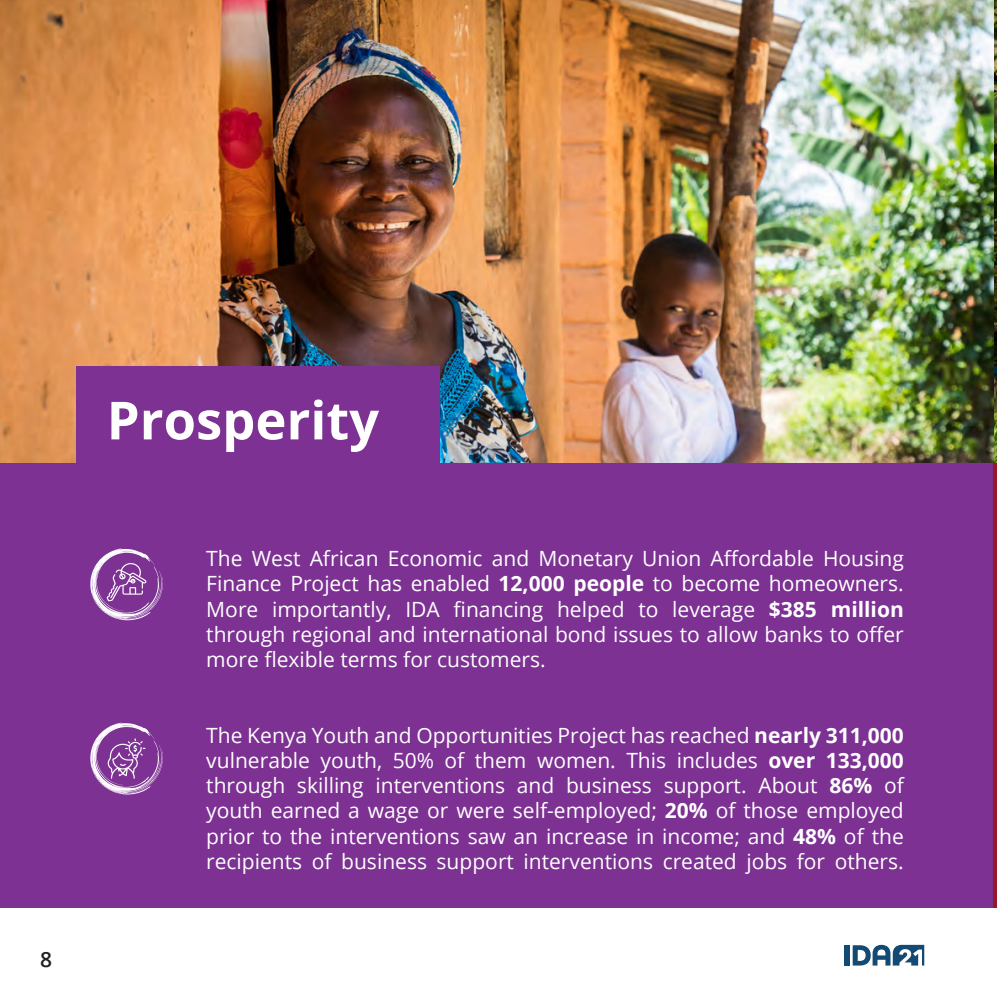
<style>
.page{position:relative;width:997px;height:992px;background:#fff}
.page>*{position:absolute;margin:0;border:0;box-sizing:border-box;transform-origin:0 0}
.t1{font:700 52.5px "Open Sans";color:#fff}
.t2{font:21px/25.2px "Open Sans";color:#fff;text-align:justify}
.t3{font:600 21px "Open Sans";color:#231f20}
.s1{font-weight:700}
</style>
<div class="page">
<div style="left:844px;top:945px;width:5px;height:20px;background:#124a73"></div>
<svg style="left:852px;top:944px;width:72px;height:21px"></svg>
<svg style="left:992px;top:462px;width:4px;height:445px;background:#8e1f41"></svg>
<div style="left:0;top:456px;width:992px;height:451px;background:#7c3193"></div>
<img style="left:1px;top:0;width:991px;height:455px">
<div style="left:76px;top:366px;width:363px;height:111px;background:#7c3193"></div>
<svg style="left:90px;top:548px;width:73px;height:72px"></svg>
<svg style="left:90px;top:722px;width:73px;height:72px"></svg>
<p class="t3" style="left:40px;top:944px;width:13px">8</p>
<p class="t1" style="left:107px;top:383px;width:274px">Prosperity</p>
<p class="t2" style="left:206px;top:545px;width:698px">The West African Economic and Monetary Union Affordable Housing Finance Project has enabled <span class="s1">12,000 people</span> to become homeowners.<br>More importantly, IDA financing helped to leverage <span class="s1">$385 million </span>through regional and international bond issues to allow banks to offer more flexible terms for customers.</p>
<p class="t2" style="left:206px;top:722px;width:699px">The Kenya Youth and Opportunities Project has reached <span class="s1">nearly 311,000 </span>vulnerable youth, 50% of them women. This includes <span class="s1">over 133,000 </span>through skilling interventions and business support. About <span class="s1">86%</span> of youth earned a wage or were self-employed; <span class="s1">20%</span> of those employed prior to the interventions saw an increase in income; and <span class="s1">48%</span> of the recipients of business support interventions created jobs for others.</p>
</div>
